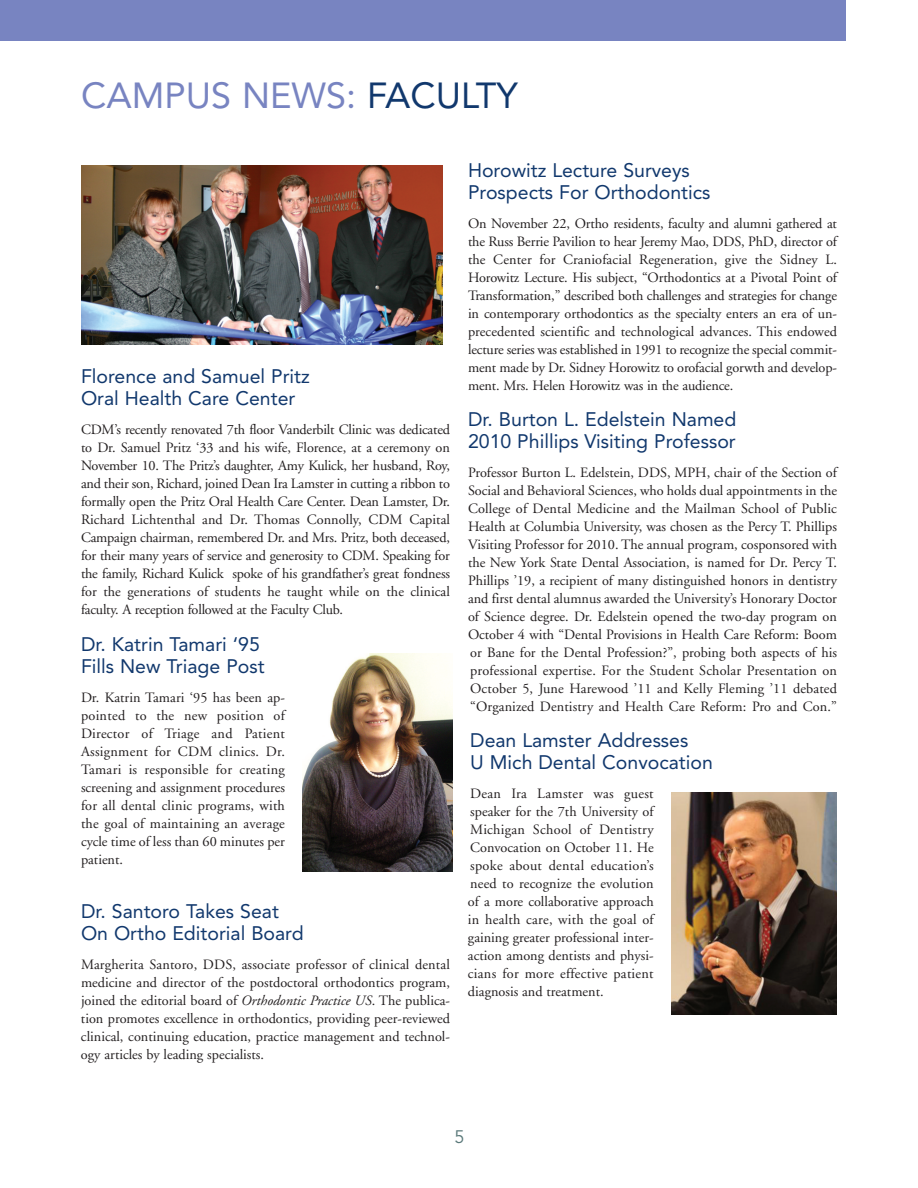
<style>
.page{position:relative;width:918px;height:1188px;background:#fff}
.page>*{position:absolute;margin:0;border:0;box-sizing:border-box;transform-origin:0 0}
.t1{font:36px "Avenir";color:#7884c1}
.t2{font:19.5px/22.5px "Avenir";color:#11386d}
.t3{font:18px "Avenir";color:#597879}
.t4{font:14.25px/18px "Adobe Garamond";color:#231f20;text-align:justify}
.s1{color:#11386d}
.s2{font-style:italic}
</style>
<div class="page">
<div style="left:0;top:0;width:846px;height:40px;background:#7884c1"></div>
<img style="left:81px;top:165px;width:362px;height:179px">
<img style="left:303px;top:653px;width:149px;height:219px">
<img style="left:672px;top:793px;width:165px;height:221px">
<h1 class="t1" style="left:81px;top:81px;width:438px">CAMPUS NEWS: <span class="s1">FACULTY</span></h1>
<h3 class="t2" style="left:81px;top:367px;width:230px">Florence and Samuel Pritz<br>Oral Health Care Center</h3>
<p class="t4" style="left:81px;top:422px;width:371px">CDM’s recently renovated 7th floor Vanderbilt Clinic was dedicated to Dr. Samuel Pritz ‘33 and his wife, Florence, at a ceremony on November 10. The Pritz’s daughter, Amy Kulick, her husband, Roy, and their son, Richard, joined Dean Ira Lamster in cutting a ribbon to formally open the Pritz Oral Health Care Center. Dean Lamster, Dr.<br>Richard Lichtenthal and Dr. Thomas Connolly, CDM Capital Campaign chairman, remembered Dr. and Mrs. Pritz, both deceased, for their many years of service and generosity to CDM. Speaking for the family, Richard Kulick spoke of his grandfather’s great fondness for the generations of students he taught while on the clinical faculty. A reception followed at the Faculty Club.</p>
<p class="t2" style="left:81px;top:634px;width:181px">Dr Katrin Tamari ‘95</p>
<h3 class="t2" style="left:81px;top:657px;width:185px">Fills New Triage Post</h3>
<p class="t4" style="left:81px;top:690px;width:205px">Dr. Katrin Tamari ‘95 has been ap&shy;pointed to the new position of Director of Triage and Patient Assignment for CDM clinics. Dr.<br>Tamari is responsible for creating screening and assignment procedures for all dental clinic programs, with the goal of maintaining an average cycle time of less than 60 minutes per patient.</p>
<h3 class="t2" style="left:81px;top:901px;width:224px">Dr Santoro Takes Seat<br>On Ortho Editorial Board</h3>
<p class="t4" style="left:81px;top:957px;width:371px">Margherita Santoro, DDS, associate professor of clinical dental medicine and director of the postdoctoral orthodontics program, joined the editorial board of <span class="s2">Orthodontic Practice US</span>. The publica&shy;tion promotes excellence in orthodontics, providing peer-reviewed clinical, continuing education, practice management and technol&shy;ogy articles by leading specialists.</p>
<h3 class="t2" style="left:468px;top:160px;width:244px">Horowitz Lecture Surveys<br>Prospects For Orthodontics</h3>
<p class="t4" style="left:468px;top:216px;width:371px">On November 22, Ortho residents, faculty and alumni gathered at the Russ Berrie Pavilion to hear Jeremy Mao, DDS, PhD, director of the Center for Craniofacial Regeneration, give the Sidney L.<br>Horowitz Lecture. His subject, “Orthodontics at a Pivotal Point of Transformation,” described both challenges and strategies for change in contemporary orthodontics as the specialty enters an era of un&shy;precedented scientific and technological advances. This endowed lecture series was established in 1991 to recognize the special commit&shy;ment made by Dr. Sidney Horowitz to orofacial gorwth and develop&shy;ment. Mrs. Helen Horowitz was in the audience.</p>
<h3 class="t2" style="left:468px;top:409px;width:270px">Dr Burton L Edelstein Named<br>2010 Phillips Visiting Professor</h3>
<p class="t4" style="left:468px;top:465px;width:371px">Professor Burton L. Edelstein, DDS, MPH, chair of the Section of Social and Behavioral Sciences, who holds dual appointments in the College of Dental Medicine and the Mailman School of Public Health at Columbia University, was chosen as the Percy T. Phillips Visiting Professor for 2010. The annual program, cosponsored with the New York State Dental Association, is named for Dr. Percy T.<br>Phillips ’19, a recipient of many distinguished honors in dentistry and first dental alumnus awarded the University’s Honorary Doctor of Science degree. Dr. Edelstein opened the two-day program on October 4 with “Dental Provisions in Health Care Reform: Boom or Bane for the Dental Profession?”, probing both aspects of his professional expertise. For the Student Scholar Presentation on October 5, June Harewood ’11 and Kelly Fleming ’11 debated “Organized Dentistry and Health Care Reform: Pro and Con.”</p>
<p class="t2" style="left:470px;top:730px;width:220px">Dean Lamster Addresses</p>
<h3 class="t2" style="left:470px;top:753px;width:244px">U Mich Dental Convocation</h3>
<p class="t4" style="left:470px;top:786px;width:185px">Dean Ira Lamster was guest speaker for the 7th University of Michigan School of Dentistry Convocation on October 11. He spoke about dental education’s need to recognize the evolution</p>
<p class="t4" style="left:468px;top:894px;width:187px">of a more collaborative approach in health care, with the goal of gaining greater professional inter&shy;action among dentists and physi&shy;cians for more effective patient diagnosis and treatment.</p>
<p class="t3" style="left:455px;top:1129px;width:12px">5</p>
</div>
